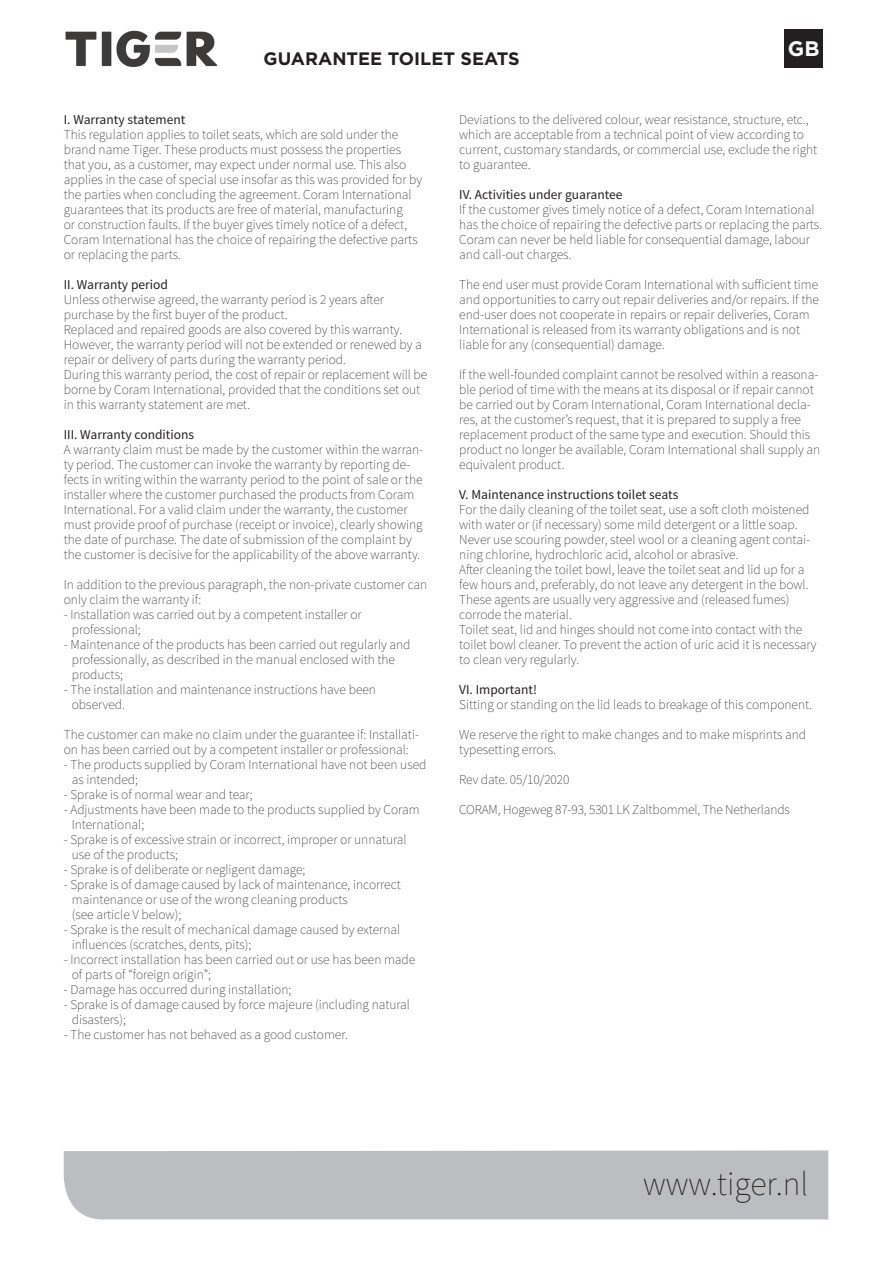
<style>
.page{position:relative;width:893px;height:1263px;background:#fff}
.page>*{position:absolute;margin:0;border:0;box-sizing:border-box;transform-origin:0 0}
.t1{font:200 33.75px "Source Sans Pro";color:#231f20}
.t2{font:700 21px "Gotham";color:#fff}
.t3{font:700 18px "Gotham";color:#231f20}
.t4{font:200 13.5px/15px "Source Sans Pro";color:#231f20}
.t5{font:13.5px "Source Sans Pro";color:#231f20}
</style>
<div class="page">
<div style="left:784px;top:29px;width:39px;height:39px;background:#231f20"></div>
<img style="left:65px;top:30px;width:153px;height:37px">
<div style="left:64px;top:1150px;width:764px;height:69px;background:#bcbdc0"></div>
<p class="t3" style="left:264px;top:47px;width:257px">GUARANTEE TOILET SEATS</p>
<p class="t2" style="left:788px;top:34px;width:33px">GB</p>
<p class="t5" style="left:64px;top:111px;width:123px">I. Warranty statement</p>
<p class="t4" style="left:64px;top:127px;width:360px">This regulation applies to toilet seats, which are sold under the brand name Tiger. These products must possess the properties that you, as a customer, may expect under normal use. This also applies in the case of special use insofar as this was provided for by the parties when concluding the agreement. Coram International guarantees that its products are free of material, manufacturing<br>or construction faults. If the buyer gives timely notice of a defect, Coram International has the choice of repairing the defective parts or replacing the parts.</p>
<p class="t5" style="left:64px;top:276px;width:106px">II. Warranty period</p>
<p class="t4" style="left:64px;top:292px;width:322px">Unless otherwise agreed, the warranty period is 2 years after purchase by the first buyer of the product.</p>
<p class="t4" style="left:64px;top:322px;width:360px">Replaced and repaired goods are also covered by this warranty.<br>However, the warranty period will not be extended or renewed by a repair or delivery of parts during the warranty period.</p>
<p class="t4" style="left:64px;top:367px;width:365px">During this warranty period, the cost of repair or replacement will be borne by Coram International, provided that the conditions set out in this warranty statement are met.</p>
<p class="t5" style="left:64px;top:426px;width:132px">III. Warranty conditions</p>
<p class="t4" style="left:64px;top:442px;width:361px">A warranty claim must be made by the customer within the warran&shy;ty period. The customer can invoke the warranty by reporting de&shy;fects in writing within the warranty period to the point of sale or the installer where the customer purchased the products from Coram International. For a valid claim under the warranty, the customer must provide proof of purchase (receipt or invoice), clearly showing the date of purchase. The date of submission of the complaint by the customer is decisive for the applicability of the above warranty.</p>
<p class="t4" style="left:64px;top:577px;width:365px">In addition to the previous paragraph, the non-private customer can only claim the warranty if:</p>
<p class="t4" style="left:64px;top:607px;width:299px">- Installation was carried out by a competent installer or</p>
<p class="t4" style="left:72px;top:622px;width:70px">professional;</p>
<p class="t4" style="left:72px;top:637px;width:340px;text-indent:-8px">- Maintenance of the products has been carried out regularly and professionally, as described in the manual enclosed with the products;</p>
<p class="t4" style="left:64px;top:682px;width:314px">- The installation and maintenance instructions have been</p>
<p class="t4" style="left:72px;top:697px;width:55px">observed.</p>
<p class="t4" style="left:64px;top:727px;width:357px">The customer can make no claim under the guarantee if: Installati&shy;on has been carried out by a competent installer or professional:</p>
<p class="t4" style="left:72px;top:757px;width:356px;text-indent:-8px">- The products supplied by Coram International have not been used as intended;</p>
<p class="t4" style="left:64px;top:787px;width:190px">- Sprake is of normal wear and tear;</p>
<p class="t4" style="left:72px;top:802px;width:349px;text-indent:-8px">- Adjustments have been made to the products supplied by Coram<br>International;</p>
<p class="t4" style="left:72px;top:832px;width:336px;text-indent:-8px">- Sprake is of excessive strain or incorrect, improper or unnatural use of the products;</p>
<p class="t4" style="left:64px;top:862px;width:243px">- Sprake is of deliberate or negligent damage;</p>
<p class="t4" style="left:72px;top:877px;width:331px;text-indent:-8px">- Sprake is of damage caused by lack of maintenance, incorrect maintenance or use of the wrong cleaning products</p>
<p class="t4" style="left:72px;top:907px;width:111px">(see article V below);</p>
<p class="t4" style="left:72px;top:922px;width:330px;text-indent:-8px">- Sprake is the result of mechanical damage caused by external influences (scratches, dents, pits);</p>
<p class="t4" style="left:72px;top:952px;width:345px;text-indent:-8px">- Incorrect installation has been carried out or use has been made of parts of “foreign origin”;</p>
<p class="t4" style="left:64px;top:982px;width:229px">- Damage has occurred during installation;</p>
<p class="t4" style="left:72px;top:997px;width:340px;text-indent:-8px">- Sprake is of damage caused by force majeure (including natural disasters);</p>
<p class="t4" style="left:64px;top:1027px;width:286px">- The customer has not behaved as a good customer.</p>
<p class="t4" style="left:459px;top:112px;width:360px">Deviations to the delivered colour, wear resistance, structure, etc., which are acceptable from a technical point of view according to current, customary standards, or commercial use, exclude the right to guarantee.</p>
<p class="t5" style="left:459px;top:186px;width:165px">IV. Activities under guarantee</p>
<p class="t4" style="left:459px;top:202px;width:364px">If the customer gives timely notice of a defect, Coram International has the choice of repairing the defective parts or replacing the parts.<br>Coram can never be held liable for consequential damage, labour and call-out charges.</p>
<p class="t4" style="left:459px;top:277px;width:361px">The end user must provide Coram International with sufficient time and opportunities to carry out repair deliveries and/or repairs. If the end-user does not cooperate in repairs or repair deliveries, Coram International is released from its warranty obligations and is not liable for any (consequential) damage.</p>
<p class="t4" style="left:459px;top:367px;width:363px">If the well-founded complaint cannot be resolved within a reasona&shy;ble period of time with the means at its disposal or if repair cannot be carried out by Coram International, Coram International decla&shy;res, at the customer’s request, that it is prepared to supply a free replacement product of the same type and execution. Should this product no longer be available, Coram International shall supply an equivalent product.</p>
<p class="t5" style="left:459px;top:486px;width:221px">V. Maintenance instructions toilet seats</p>
<p class="t4" style="left:459px;top:502px;width:352px">For the daily cleaning of the toilet seat, use a soft cloth moistened with water or (if necessary) some mild detergent or a little soap.</p>
<p class="t4" style="left:459px;top:532px;width:352px">Never use scouring powder, steel wool or a cleaning agent contai&shy;ning chlorine, hydrochloric acid, alcohol or abrasive.</p>
<p class="t4" style="left:459px;top:562px;width:351px">After cleaning the toilet bowl, leave the toilet seat and lid up for a few hours and, preferably, do not leave any detergent in the bowl.<br>These agents are usually very aggressive and (released fumes) corrode the material.</p>
<p class="t4" style="left:459px;top:622px;width:359px">Toilet seat, lid and hinges should not come into contact with the toilet bowl cleaner. To prevent the action of uric acid it is necessary to clean very regularly.</p>
<p class="t5" style="left:459px;top:681px;width:79px">VI. Important!</p>
<p class="t4" style="left:459px;top:697px;width:355px">Sitting or standing on the lid leads to breakage of this component.</p>
<p class="t4" style="left:459px;top:727px;width:348px">We reserve the right to make changes and to make misprints and typesetting errors.</p>
<p class="t4" style="left:459px;top:772px;width:112px">Rev date. 05/10/2020</p>
<p class="t4" style="left:459px;top:802px;width:332px">CORAM, Hogeweg 87-93, 5301 LK Zaltbommel, The Netherlands</p>
<p class="t1" style="left:643px;top:1164px;width:167px">www.tiger.nl</p>
</div>
